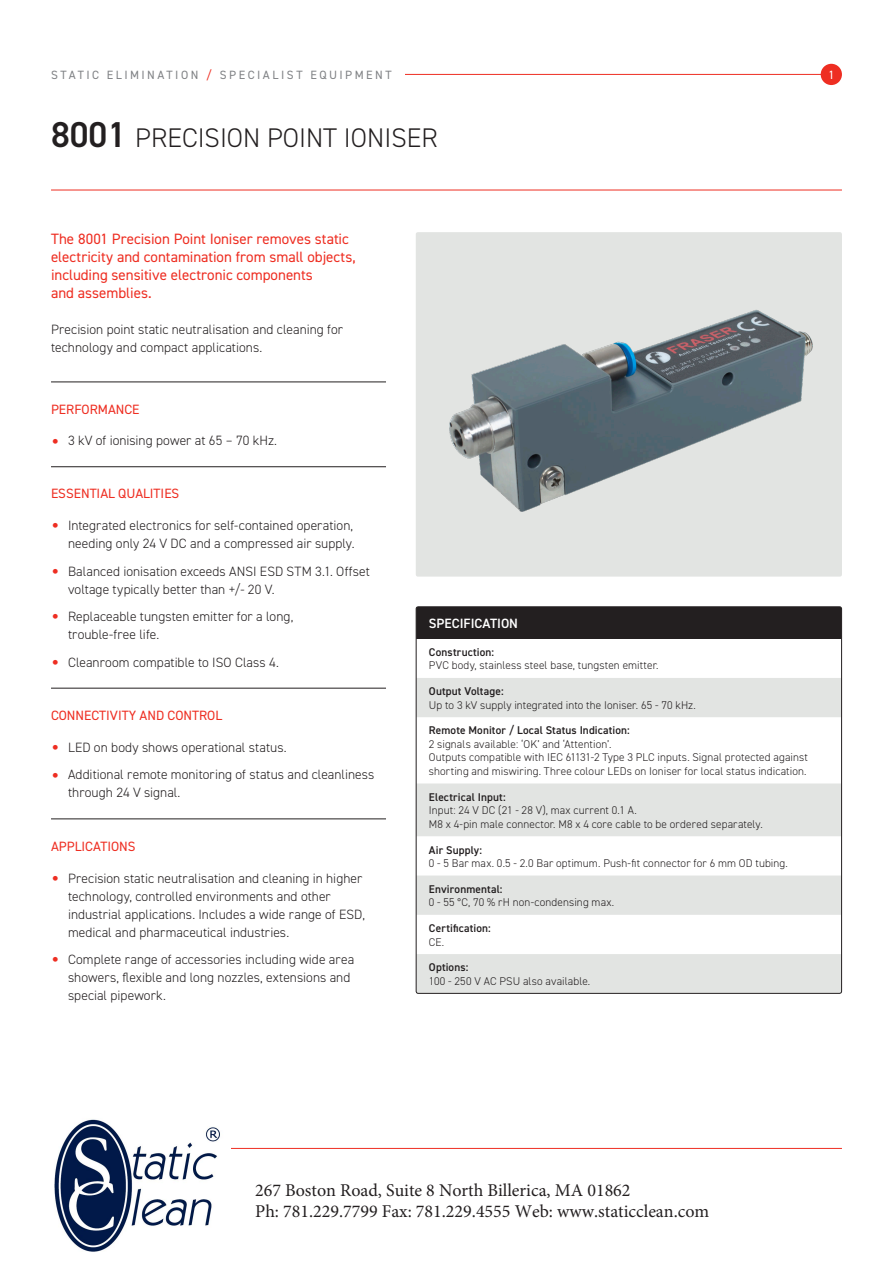
<style>
.page{position:relative;width:893px;height:1263px;background:#fff}
.page>*{position:absolute;margin:0;border:0;box-sizing:border-box;transform-origin:0 0}
.t1{font:300 27px "DIN2014";color:#231f20}
.t2{font:18px/21.6px "Minion Pro";color:#231f20}
.Body{font:15px/18px "DIN2014";color:#ee2e22}
.Body-2{font:300 13.5px/18px "DIN2014";letter-spacing:.005em;color:#231f20}
.t3{font:13.5px "DIN2014";color:#ee2e22}
.t4{font:600 13.5px "DIN2014";color:#fff}
.t5{font:12px "DIN2014";letter-spacing:.205em;color:#808285}
.t6{font:12px "DIN2014";color:#fff}
.Body-3{font:300 11.25px/13.5px "DIN2014";letter-spacing:.01em;color:#231f20}
.Body-4{font:600 11.25px/13.5px "DIN2014";letter-spacing:.015em;color:#231f20}
.s1{color:#ee2e22}
.s2{font-weight:600;font-size:36px}
.s3{font-size:28.5px;color:#ee2e22}
.s4{font-weight:600}
.s5{font-weight:300}
</style>
<div class="page">
<hr style="left:77px;top:74px;width:754px;height:1px;background:#ee2e22">
<div style="left:51px;top:64px;width:354px;height:21px;background:#fff"></div>
<div style="left:821px;top:64px;width:21px;height:21px;background:#ee2e22;border-radius:50%"></div>
<hr style="left:51px;top:190px;width:791px;height:1px;background:#ee2e22">
<hr style="left:51px;top:1148px;width:791px;height:1px;background:#ee2e22">
<img style="left:416px;top:232px;width:426px;height:345px">
<hr style="left:51px;top:382px;width:335px;height:1px;background:#231f20">
<hr style="left:51px;top:466px;width:335px;height:1px;background:#231f20">
<hr style="left:51px;top:688px;width:335px;height:1px;background:#231f20">
<hr style="left:51px;top:819px;width:335px;height:1px;background:#231f20">
<div style="left:416px;top:607px;width:426px;height:32px;background:#231f20"></div>
<svg style="left:418px;top:678px;width:422px;height:314px;fill:#e2e4e2"></svg>
<img style="left:51px;top:1119px;width:179px;height:133px">
<p class="t5" style="left:51px;top:67px;width:342px">STATIC ELIMINATION <span class="s1">/</span> SPECIALIST EQUIPMENT</p>
<p class="t6" style="left:828px;top:67px;width:7px">1</p>
<h1 class="t1" style="left:51px;top:121px;width:388px"><span class="s2">8001</span> PRECISION POINT IONISER</h1>
<p class="Body" style="left:51px;top:229px;width:306px">The 8001 Precision Point Ioniser removes static electricity and contamination from small objects, including sensitive electronic components<br>and assemblies.</p>
<p class="Body-2" style="left:51px;top:320px;width:294px">Precision point static neutralisation and cleaning for technology and compact applications.</p>
<p class="t3" style="left:51px;top:400px;width:90px">PERFORMANCE</p>
<p class="Body-2" style="left:51px;top:432px;width:228px"><span class="s3">•</span> 3 kV of ionising power at 65 – 70 kHz.</p>
<p class="t3" style="left:51px;top:485px;width:130px">ESSENTIAL QUALITIES</p>
<p class="Body-2" style="left:51px;top:516px;width:305px;text-align:right"><span class="s3">•</span> Integrated electronics for self-contained operation, needing only 24 V DC and a compressed air supply.</p>
<p class="Body-2" style="left:68px;top:562px;width:303px;text-indent:-17px"><span class="s3">•</span> Balanced ionisation exceeds ANSI ESD STM 3.1. Offset voltage typically better than +/- 20 V.</p>
<p class="Body-2" style="left:68px;top:607px;width:227px;text-indent:-17px"><span class="s3">•</span> Replaceable tungsten emitter for a long, trouble-free life.</p>
<p class="Body-2" style="left:51px;top:653px;width:229px"><span class="s3">•</span> Cleanroom compatible to ISO Class 4.</p>
<p class="t3" style="left:51px;top:707px;width:173px">CONNECTIVITY AND CONTROL</p>
<p class="Body-2" style="left:51px;top:738px;width:237px"><span class="s3">•</span> LED on body shows operational status.</p>
<p class="Body-2" style="left:68px;top:766px;width:308px;text-indent:-17px"><span class="s3">•</span> Additional remote monitoring of status and cleanliness through 24 V signal.</p>
<p class="t3" style="left:51px;top:838px;width:86px">APPLICATIONS</p>
<p class="Body-2" style="left:68px;top:869px;width:298px;text-indent:-17px"><span class="s3">•</span> Precision static neutralisation and cleaning in higher technology, controlled environments and other industrial applications. Includes a wide range of ESD, medical and pharmaceutical industries.</p>
<p class="Body-2" style="left:68px;top:950px;width:288px;text-indent:-17px"><span class="s3">•</span> Complete range of accessories including wide area showers, flexible and long nozzles, extensions and special pipework.</p>
<p class="t4" style="left:429px;top:614px;width:91px">SPECIFICATION</p>
<p class="Body-3" style="left:429px;top:645px;width:231px"><span class="s4">Construction:<br></span>PVC body, stainless steel base, tungsten emitter.</p>
<p class="Body-3" style="left:429px;top:685px;width:268px"><span class="s4">Output Voltage:<br></span>Up to 3 kV supply integrated into the Ioniser. 65 - 70 kHz.</p>
<p class="Body-3" style="left:429px;top:724px;width:380px"><span class="s4">Remote Monitor / Local Status Indication:<br></span>2 signals available: ‘OK’ and ‘Attention’.<br>Outputs compatible with IEC 61131-2 Type 3 PLC inputs. Signal protected against shorting and miswiring. Three colour LEDs on Ioniser for local status indication.</p>
<p class="Body-3" style="left:429px;top:790px;width:209px"><span class="s4">Electrical Input:<br></span>Input: 24 V DC (21 - 28 V), max current 0.1 A.</p>
<p class="Body-3" style="left:429px;top:817px;width:335px">M8 x 4-pin male connector. M8 x 4 core cable to be ordered separately.</p>
<p class="Body-3" style="left:429px;top:843px;width:360px"><span class="s4">Air Supply:<br></span>0 - 5 Bar max. 0.5 - 2.0 Bar optimum. Push-fit connector for 6 mm OD tubing.</p>
<p class="Body-3" style="left:429px;top:882px;width:187px"><span class="s4">Environmental:<br></span>0 - 55 °C, 70 % rH non-condensing max.</p>
<p class="Body-4" style="left:429px;top:921px;width:63px">Certification:<br><span class="s5">CE.</span></p>
<p class="Body-3" style="left:429px;top:961px;width:163px"><span class="s4">Options:<br></span>100 - 250 V AC PSU also available.</p>
<h2 class="t2" style="left:255px;top:1179px;width:456px">267 Boston Road, Suite 8 North Billerica, MA 01862<br>Ph: 781.229.7799 Fax: 781.229.4555 Web: www.staticclean.com</h2>
</div>
